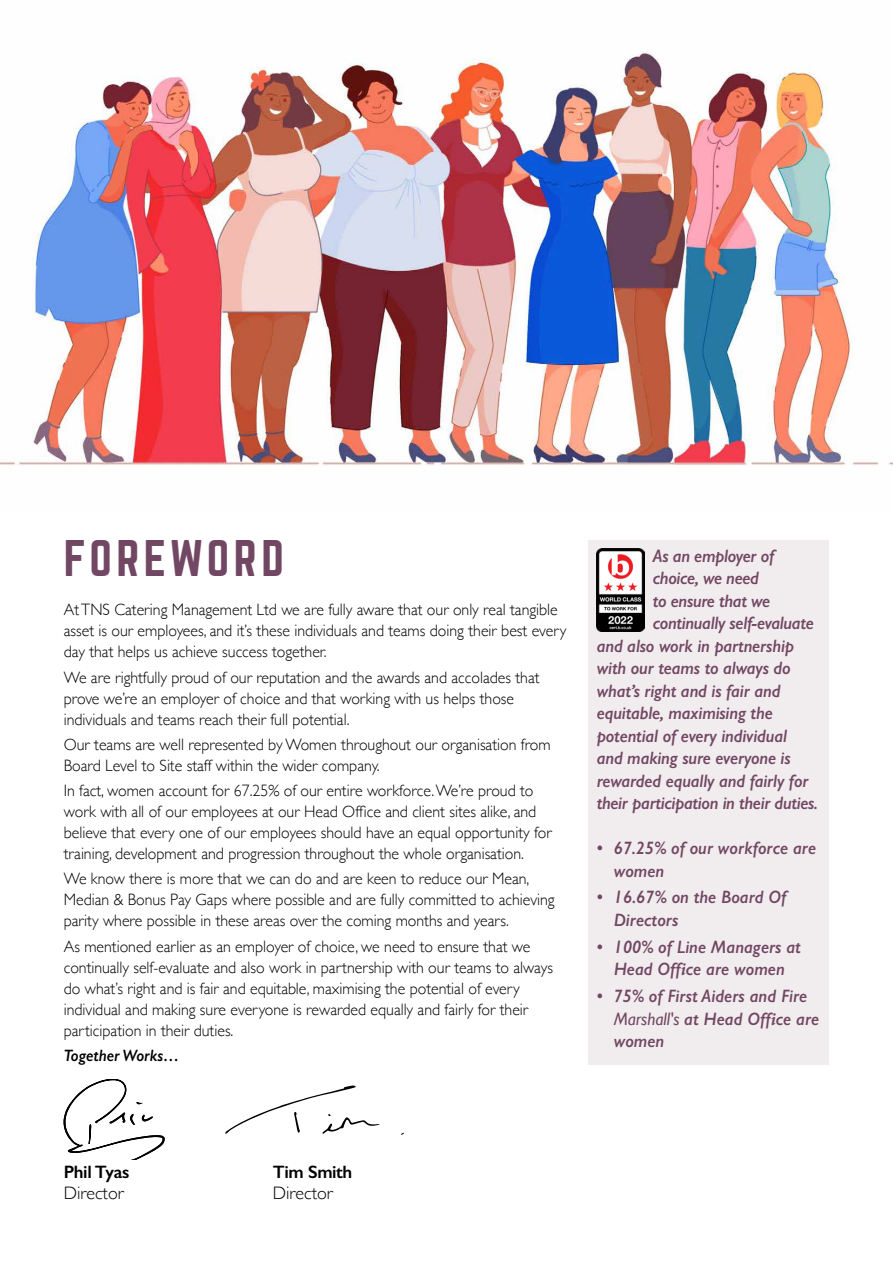
<style>
.page{position:relative;width:893px;height:1263px;background:#fff}
.page>*{position:absolute;margin:0;border:0;box-sizing:border-box;transform-origin:0 0}
.t1{font:45px "Norwester";letter-spacing:.1em;color:#724763}
.t2{font:italic 600 18px/22.5px "Gill Sans";letter-spacing:-.01em;color:#724763;scale:.96 1}
.t3{font:600 18px "Gill Sans";letter-spacing:-.02em;color:#000}
.t4{font:300 18px "Gill Sans";color:#000}
.t5{font:300 16.5px/21px "Gill Sans";color:#000;scale:.96 1}
.t6{font:italic 600 16.5px "Gill Sans";color:#000;scale:.96 1}
.s1{font-family:"Minion Pro";font-weight:700}
.s2{font-weight:400}
</style>
<div class="page">
<svg style="left:225px;top:1085px;width:179px;height:50px"></svg>
<svg style="left:64px;top:1079px;width:100px;height:80px"></svg>
<div style="left:588px;top:540px;width:241px;height:524px;background:#f1edef"></div>
<img style="left:597px;top:549px;width:47px;height:82px">
<img style="left:0;top:50px;width:893px;height:415px">
<h1 class="t1" style="left:64px;top:537px;width:222px">FOREWORD</h1>
<p class="t5" style="left:64px;top:599px;width:525px">At TNS Catering Management Ltd we are fully aware that our only real tangible asset is our employees, and it’s these individuals and teams doing their best every day that helps us achieve success together.</p>
<p class="t5" style="left:64px;top:666px;width:497px">We are rightfully proud of our reputation and the awards and accolades that prove we’re an employer of choice and that working with us helps those individuals and teams reach their full potential.</p>
<p class="t5" style="left:64px;top:733px;width:509px">Our teams are well represented by Women throughout our organisation from<br>Board Level to Site staff within the wider company.</p>
<p class="t5" style="left:64px;top:779px;width:510px">In fact, women account for 67.25% of our entire workforce. We’re proud to work with all of our employees at our Head Office and client sites alike, and believe that every one of our employees should have an equal opportunity for training, development and progression throughout the whole organisation.</p>
<p class="t5" style="left:64px;top:868px;width:513px">We know there is more that we can do and are keen to reduce our Mean,<br>Median &amp; Bonus Pay Gaps where possible and are fully committed to achieving parity where possible in these areas over the coming months and years.</p>
<p class="t5" style="left:64px;top:935px;width:511px">As mentioned earlier as an employer of choice, we need to ensure that we continually self-evaluate and also work in partnership with our teams to always do what’s right and is fair and equitable, maximising the potential of every individual and making sure everyone is rewarded equally and fairly for their participation in their duties.</p>
<p class="t6" style="left:64px;top:1045px;width:122px">Together Works…</p>
<p class="t2" style="left:653px;top:544px;width:128px">As an employer of</p>
<p class="t2" style="left:653px;top:567px;width:112px">choice, we need</p>
<p class="t2" style="left:653px;top:589px;width:124px">to ensure that we</p>
<p class="t2" style="left:653px;top:612px;width:169px">continually self-evaluate</p>
<p class="t2" style="left:597px;top:634px;width:207px">and also work in partnership</p>
<p class="t2" style="left:597px;top:657px;width:204px">with our teams to always do</p>
<p class="t2" style="left:597px;top:679px;width:193px">what’s right and is fair and</p>
<p class="t2" style="left:597px;top:702px;width:185px">equitable, maximising the</p>
<p class="t2" style="left:597px;top:724px;width:200px">potential of every individual</p>
<p class="t2" style="left:597px;top:747px;width:204px">and making sure everyone is</p>
<p class="t2" style="left:597px;top:769px;width:222px">rewarded equally and fairly for</p>
<p class="t2" style="left:597px;top:792px;width:232px">their participation in their duties.</p>
<p class="t2" style="left:614px;top:837px;width:212px;text-indent:-17px">• 67.25% of our workforce are women</p>
<p class="t2" style="left:614px;top:886px;width:181px;text-indent:-17px">• 16.67% on the Board Of<br>Directors</p>
<p class="t2" style="left:597px;top:935px;width:214px;line-height:22px;text-align:center">• 100% of Line Managers at<br>Head Off<span class="s1">i</span>ce are women</p>
<p class="t2" style="left:614px;top:985px;width:216px;text-indent:-17px">• 75% of First Aiders and Fire<br><span class="s2">Marshall's</span> at Head Off<span class="s1">i</span>ce are women</p>
<p class="t3" style="left:64px;top:1161px;width:67px">Phil Tyas</p>
<p class="t4" style="left:64px;top:1179px;width:62px">Director</p>
<p class="t3" style="left:273px;top:1161px;width:81px">Tim Smith</p>
<p class="t4" style="left:273px;top:1179px;width:62px">Director</p>
</div>
